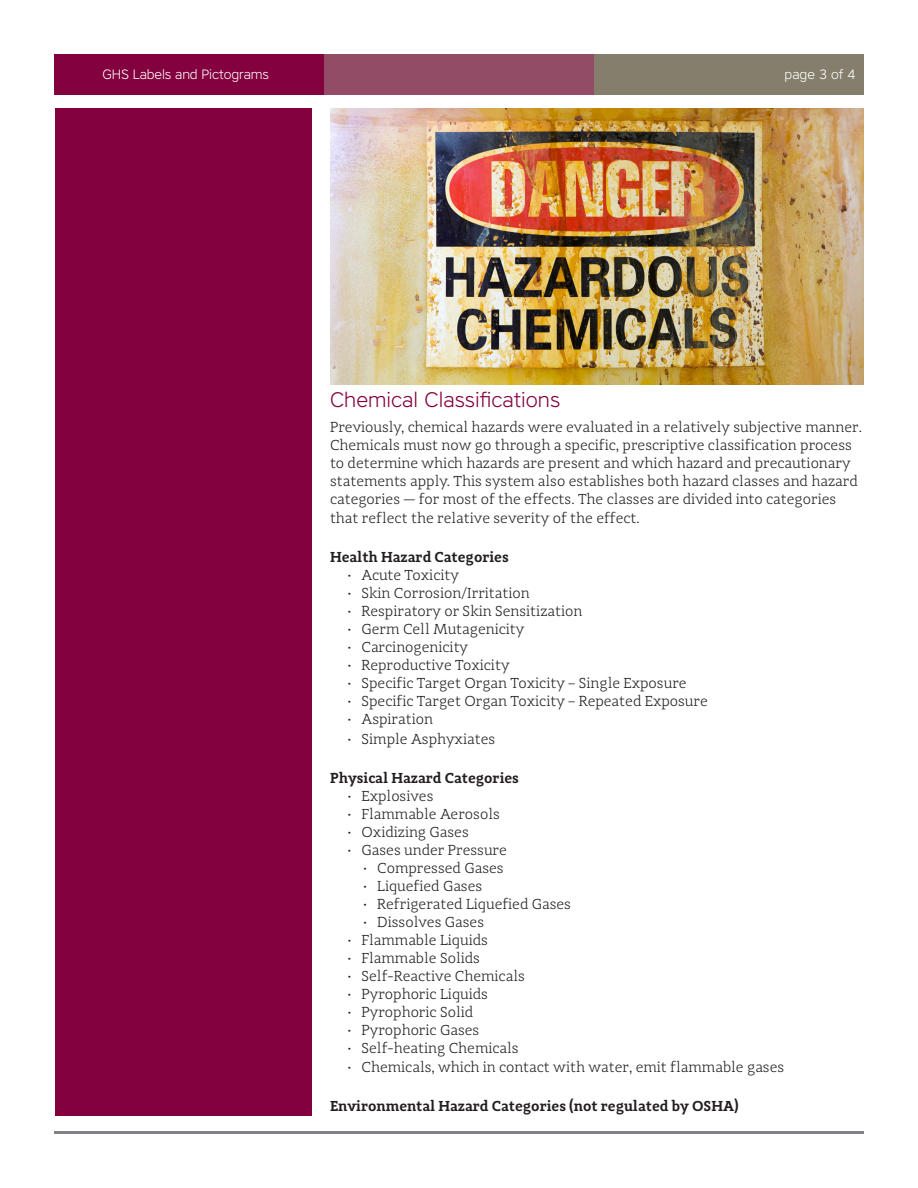
<style>
.page{position:relative;width:918px;height:1188px;background:#fff}
.page>*{position:absolute;margin:0;border:0;box-sizing:border-box;transform-origin:0 0}
.h4__Paragraph_headi{font:300 21px "Core Sans A";color:#83013e}
.p__paragraphs{font:300 15px/18px "Adagio Slab";color:#231f20}
.p__paragraphs-2{font:600 15px "Adagio Slab";color:#231f20}
.t1{font:300 13.5px "Core Sans A";letter-spacing:-.01em;color:#fff}
</style>
<div class="page">
<div style="left:54px;top:54px;width:270px;height:40px;background:#83013e"></div>
<div style="left:324px;top:54px;width:270px;height:40px;background:#934c66"></div>
<div style="left:594px;top:54px;width:270px;height:40px;background:#867e6c"></div>
<hr style="left:54px;top:1131px;width:810px;height:3px;background:#808285">
<img style="left:330px;top:108px;width:534px;height:276px">
<div style="left:56px;top:108px;width:256px;height:1008px;background:#83013e"></div>
<p class="t1" style="left:103px;top:65px;width:168px">GHS Labels and Pictograms</p>
<p class="t1" style="left:785px;top:65px;width:72px">page 3 of 4</p>
<p class="h4__Paragraph_headi" style="left:330px;top:386px;width:232px">Chemical Classifications</p>
<p class="p__paragraphs" style="left:330px;top:418px;width:533px">Previously, chemical hazards were evaluated in a relatively subjective manner.<br>Chemicals must now go through a specific, prescriptive classification process to determine which hazards are present and which hazard and precautionary statements apply. This system also establishes both hazard classes and hazard categories — for most of the effects. The classes are divided into categories</p>
<p class="p__paragraphs" style="left:330px;top:509px;width:311px">that reflect the relative severity of the effect.</p>
<p class="p__paragraphs-2" style="left:330px;top:547px;width:180px">Health Hazard Categories</p>
<p class="p__paragraphs" style="left:348px;top:566px;width:112px">• Acute Toxicity</p>
<p class="p__paragraphs" style="left:348px;top:584px;width:183px">• Skin Corrosion/Irritation</p>
<p class="p__paragraphs" style="left:348px;top:602px;width:236px">• Respiratory or Skin Sensitization</p>
<p class="p__paragraphs" style="left:348px;top:620px;width:178px">• Germ Cell Mutagenicity</p>
<p class="p__paragraphs" style="left:348px;top:638px;width:122px">• Carcinogenicity</p>
<p class="p__paragraphs" style="left:348px;top:656px;width:163px">• Reproductive Toxicity</p>
<p class="p__paragraphs" style="left:348px;top:674px;width:340px">• Specific Target Organ Toxicity – Single Exposure</p>
<p class="p__paragraphs" style="left:348px;top:692px;width:361px">• Specific Target Organ Toxicity – Repeated Exposure</p>
<p class="p__paragraphs" style="left:348px;top:710px;width:87px">• Aspiration</p>
<p class="p__paragraphs" style="left:348px;top:730px;width:149px">• Simple Asphyxiates</p>
<p class="p__paragraphs-2" style="left:330px;top:768px;width:191px">Physical Hazard Categories</p>
<p class="p__paragraphs" style="left:348px;top:787px;width:87px">• Explosives</p>
<p class="p__paragraphs" style="left:348px;top:805px;width:153px">• Flammable Aerosols</p>
<p class="p__paragraphs" style="left:348px;top:823px;width:122px">• Oxidizing Gases</p>
<p class="p__paragraphs" style="left:348px;top:841px;width:160px">• Gases under Pressure</p>
<p class="p__paragraphs" style="left:364px;top:859px;width:141px">• Compressed Gases</p>
<p class="p__paragraphs" style="left:364px;top:877px;width:120px">• Liquefied Gases</p>
<p class="p__paragraphs" style="left:364px;top:895px;width:209px">• Refrigerated Liquefied Gases</p>
<p class="p__paragraphs" style="left:364px;top:913px;width:122px">• Dissolves Gases</p>
<p class="p__paragraphs" style="left:348px;top:931px;width:141px">• Flammable Liquids</p>
<p class="p__paragraphs" style="left:348px;top:949px;width:133px">• Flammable Solids</p>
<p class="p__paragraphs" style="left:348px;top:967px;width:178px">• Self-Reactive Chemicals</p>
<p class="p__paragraphs" style="left:348px;top:985px;width:141px">• Pyrophoric Liquids</p>
<p class="p__paragraphs" style="left:348px;top:1003px;width:127px">• Pyrophoric Solid</p>
<p class="p__paragraphs" style="left:348px;top:1021px;width:133px">• Pyrophoric Gases</p>
<p class="p__paragraphs" style="left:348px;top:1039px;width:172px">• Self-heating Chemicals</p>
<p class="p__paragraphs" style="left:348px;top:1058px;width:438px">• Chemicals, which in contact with water, emit flammable gases</p>
<p class="p__paragraphs-2" style="left:330px;top:1096px;width:410px">Environmental Hazard Categories (not regulated by OSHA)</p>
</div>
